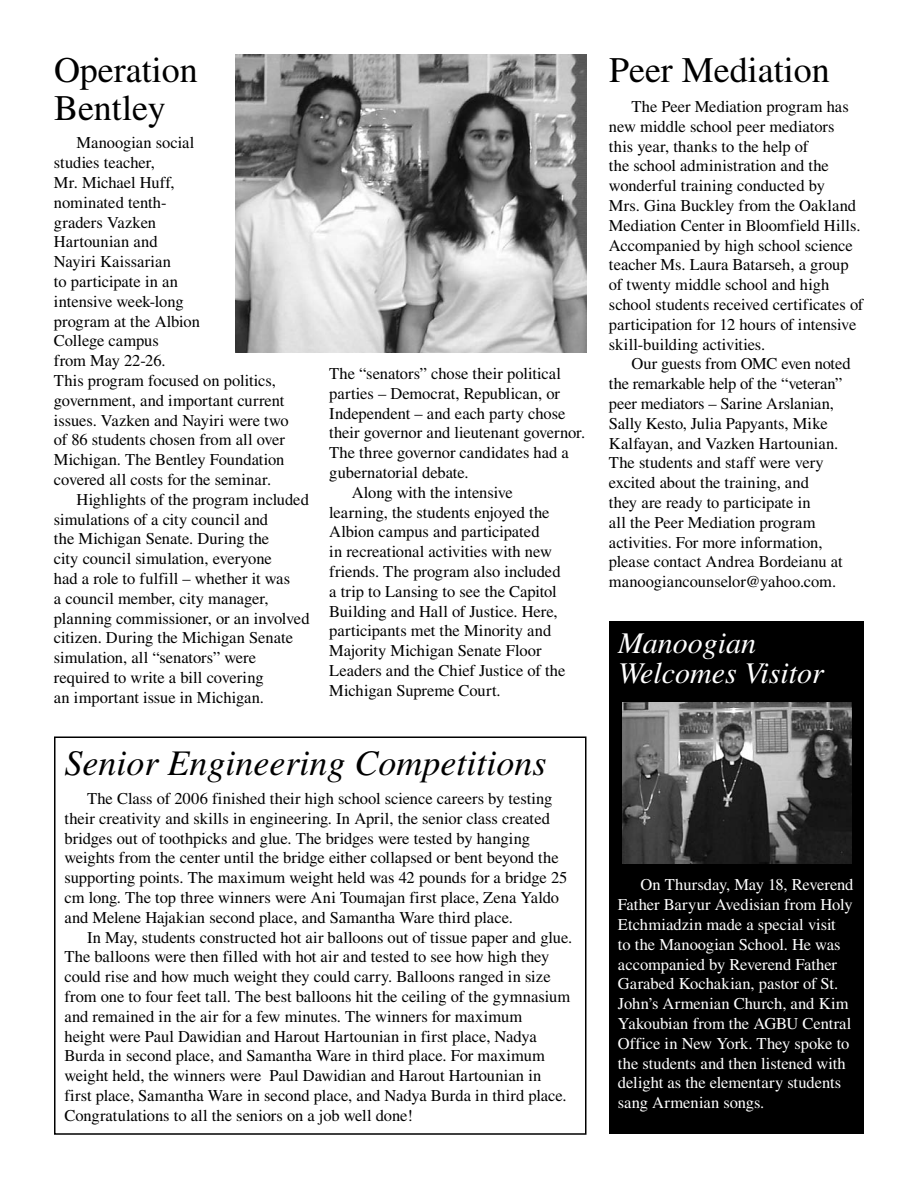
<style>
.page{position:relative;width:918px;height:1188px;background:#fff}
.page>*{position:absolute;margin:0;border:0;box-sizing:border-box;transform-origin:0 0}
.t1{font:36px/37.5px "Times";color:#000}
.t2{font:italic 36px "Times";color:#000}
.t3{font:italic 30px/30px "Times";color:#fff}
.t4{font:16.5px/19.8px "Times";letter-spacing:-.005em;color:#000}
.t5{font:16.5px/19.8px "Times";letter-spacing:-.005em;color:#fff}
</style>
<div class="page">
<div style="left:609px;top:621px;width:255px;height:513px;background:#000"></div>
<img style="left:236px;top:54px;width:350px;height:298px">
<img style="left:622px;top:702px;width:230px;height:162px">
<div style="left:54px;top:736px;width:532px;height:399px;border:2px solid #000"></div>
<h1 class="t1" style="left:54px;top:51px;width:145px">Operation<br>Bentley</h1>
<p class="t4" style="left:54px;top:133px;width:236px;text-indent:23px">Manoogian social<br>studies teacher,<br>Mr. Michael Huff,<br>nominated tenth-<br>graders Vazken<br>Hartounian and<br>Nayiri Kaissarian<br>to participate in an<br>intensive week-long<br>program at the Albion<br>College campus<br>from May 22-26.<br>This program focused on politics, government, and important current issues. Vazken and Nayiri were two of 86 students chosen from all over<br>Michigan. The Bentley Foundation covered all costs for the seminar.</p>
<p class="t4" style="left:54px;top:489px;width:257px;text-indent:23px">Highlights of the program included simulations of a city council and<br>the Michigan Senate. During the<br>city council simulation, everyone<br>had a role to fulfill – whether it was<br>a council member, city manager, planning commissioner, or an involved citizen. During the Michigan Senate simulation, all “senators” were required to write a bill covering<br>an important issue in Michigan.</p>
<p class="t4" style="left:329px;top:363px;width:233px">The “senators” chose their political</p>
<p class="t4" style="left:329px;top:383px;width:232px">parties – Democrat, Republican, or</p>
<p class="t4" style="left:329px;top:403px;width:238px">Independent – and each party chose</p>
<p class="t4" style="left:329px;top:423px;width:257px">their governor and lieutenant governor.</p>
<p class="t4" style="left:329px;top:443px;width:241px">The three governor candidates had a</p>
<p class="t4" style="left:329px;top:462px;width:141px">gubernatorial debate.</p>
<p class="t4" style="left:352px;top:482px;width:163px">Along with the intensive</p>
<p class="t4" style="left:329px;top:502px;width:222px">learning, the students enjoyed the</p>
<p class="t4" style="left:329px;top:522px;width:212px">Albion campus and participated</p>
<p class="t4" style="left:329px;top:542px;width:224px">in recreational activities with new</p>
<p class="t4" style="left:329px;top:561px;width:233px">friends. The program also included</p>
<p class="t4" style="left:329px;top:581px;width:229px">a trip to Lansing to see the Capitol</p>
<p class="t4" style="left:329px;top:601px;width:230px">Building and Hall of Justice. Here,</p>
<p class="t4" style="left:329px;top:621px;width:224px">participants met the Minority and</p>
<p class="t4" style="left:329px;top:641px;width:214px">Majority Michigan Senate Floor</p>
<p class="t4" style="left:329px;top:660px;width:238px">Leaders and the Chief Justice of the</p>
<p class="t4" style="left:329px;top:680px;width:173px">Michigan Supreme Court.</p>
<h1 class="t2" style="left:64px;top:743px;width:484px">Senior Engineering Competitions</h1>
<p class="t4" style="left:64px;top:788px;width:504px;text-indent:23px">The Class of 2006 finished their high school science careers by testing their creativity and skills in engineering. In April, the senior class created bridges out of toothpicks and glue. The bridges were tested by hanging weights from the center until the bridge either collapsed or bent beyond the supporting points. The maximum weight held was 42 pounds for a bridge 25 cm long. The top three winners were Ani Toumajan first place, Zena Yaldo and Melene Hajakian second place, and Samantha Ware third place.</p>
<p class="t4" style="left:64px;top:927px;width:509px;text-indent:23px">In May, students constructed hot air balloons out of tissue paper and glue.<br>The balloons were then filled with hot air and tested to see how high they could rise and how much weight they could carry. Balloons ranged in size from one to four feet tall. The best balloons hit the ceiling of the gymnasium and remained in the air for a few minutes. The winners for maximum<br>height were Paul Dawidian and Harout Hartounian in first place, Nadya Burda in second place, and Samantha Ware in third place. For maximum weight held, the winners were Paul Dawidian and Harout Hartounian in first place, Samantha Ware in second place, and Nadya Burda in third place.<br>Congratulations to all the seniors on a job well done!</p>
<h1 class="t1" style="left:609px;top:51px;width:222px">Peer Mediation</h1>
<p class="t4" style="left:609px;top:96px;width:256px;text-indent:23px">The Peer Mediation program has new middle school peer mediators<br>this year, thanks to the help of<br>the school administration and the wonderful training conducted by<br>Mrs. Gina Buckley from the Oakland Mediation Center in Bloomfield Hills.<br>Accompanied by high school science teacher Ms. Laura Batarseh, a group of twenty middle school and high school students received certificates of participation for 12 hours of intensive skill-building activities.</p>
<p class="t4" style="left:609px;top:354px;width:243px;text-indent:23px">Our guests from OMC even noted the remarkable help of the “veteran” peer mediators – Sarine Arslanian, Sally Kesto, Julia Papyants, Mike Kalfayan, and Vazken Hartounian.<br>The students and staff were very excited about the training, and<br>they are ready to participate in<br>all the Peer Mediation program activities. For more information, please contact Andrea Bordeianu at manoogiancounselor@yahoo.com.</p>
<h2 class="t3" style="left:618px;top:629px;width:207px">Manoogian<br>Welcomes Visitor</h2>
<p class="t5" style="left:618px;top:875px;width:237px;text-indent:23px">On Thursday, May 18, Reverend<br>Father Baryur Avedisian from Holy<br>Etchmiadzin made a special visit<br>to the Manoogian School. He was accompanied by Reverend Father<br>Garabed Kochakian, pastor of St.<br>John’s Armenian Church, and Kim<br>Yakoubian from the AGBU Central<br>Office in New York. They spoke to the students and then listened with delight as the elementary students sang Armenian songs.</p>
</div>
